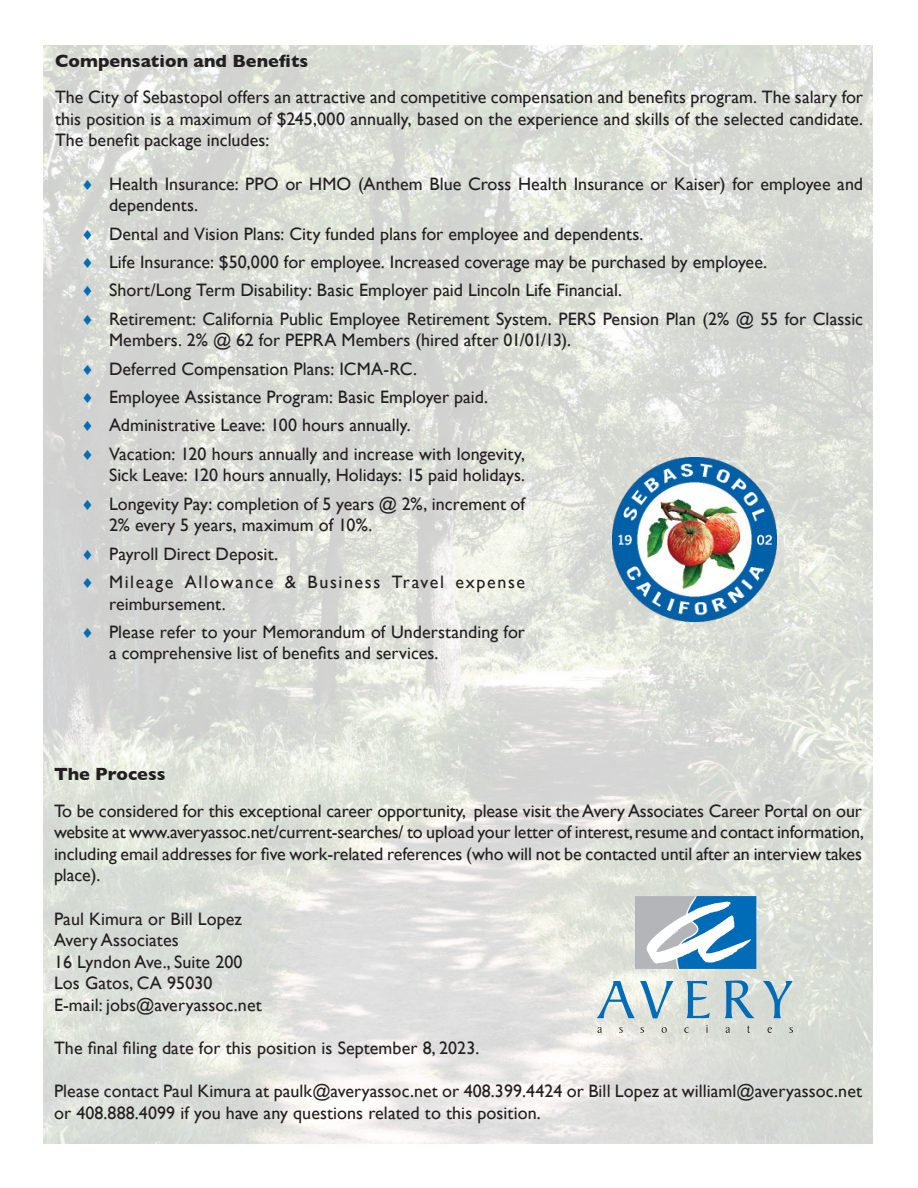
<style>
.page{position:relative;width:918px;height:1188px;background:#fff}
.page>*{position:absolute;margin:0;border:0;box-sizing:border-box;transform-origin:0 0}
.t1{font:18px/21.6px "Gill Sans";letter-spacing:.005em;color:#231f20}
.t2{font:18px/21.6px "Gill Sans";letter-spacing:.085em;color:#231f20}
.t3{font:700 18px "Gill Sans";letter-spacing:.005em;color:#231f20}
.s1{color:#006cb7}
</style>
<div class="page">
<img style="left:44px;top:46px;width:828px;height:1098px">
<svg style="left:597px;top:981px;width:76px;height:37px"></svg>
<svg style="left:686px;top:981px;width:24px;height:37px"></svg>
<svg style="left:725px;top:980px;width:30px;height:38px"></svg>
<svg style="left:763px;top:981px;width:30px;height:37px"></svg>
<svg style="left:597px;top:1027px;width:5px;height:6px"></svg>
<svg style="left:619px;top:1027px;width:4px;height:6px"></svg>
<svg style="left:640px;top:1027px;width:4px;height:6px"></svg>
<svg style="left:662px;top:1027px;width:5px;height:6px"></svg>
<svg style="left:684px;top:1027px;width:5px;height:6px"></svg>
<svg style="left:706px;top:1025px;width:2px;height:8px"></svg>
<svg style="left:726px;top:1027px;width:4px;height:6px"></svg>
<svg style="left:747px;top:1026px;width:3px;height:7px"></svg>
<svg style="left:768px;top:1027px;width:4px;height:6px"></svg>
<svg style="left:789px;top:1027px;width:4px;height:6px"></svg>
<svg style="left:635px;top:896px;width:121px;height:73px"></svg>
<img style="left:613px;top:457px;width:164px;height:164px">
<p class="t3" style="left:55px;top:46px;width:255px">Compensation and Benefits</p>
<p class="t1" style="left:55px;top:86px;width:810px;text-align:justify">The City of Sebastopol offers an attractive and competitive compensation and benefits program. The salary for this position is a maximum of $245,000 annually, based on the experience and skills of the selected candidate.<br>The benefit package includes:</p>
<p class="t1" style="left:109px;top:173px;width:756px;text-indent:-27px"><span class="s1">♦</span> Health Insurance: PPO or HMO (Anthem Blue Cross Health Insurance or Kaiser) for employee and dependents.</p>
<p class="t1" style="left:82px;top:223px;width:563px"><span class="s1">♦</span> Dental and Vision Plans: City funded plans for employee and dependents.</p>
<p class="t1" style="left:82px;top:251px;width:687px"><span class="s1">♦</span> Life Insurance: $50,000 for employee. Increased coverage may be purchased by employee.</p>
<p class="t1" style="left:82px;top:279px;width:542px"><span class="s1">♦</span> Short/Long Term Disability: Basic Employer paid Lincoln Life Financial.</p>
<p class="t1" style="left:109px;top:308px;width:756px;text-indent:-27px"><span class="s1">♦</span> Retirement: California Public Employee Retirement System. PERS Pension Plan (2% @ 55 for Classic<br>Members. 2% @ 62 for PEPRA Members (hired after 01/01/13).</p>
<p class="t1" style="left:82px;top:358px;width:337px"><span class="s1">♦</span> Deferred Compensation Plans: ICMA-RC.</p>
<p class="t1" style="left:82px;top:386px;width:408px"><span class="s1">♦</span> Employee Assistance Program: Basic Employer paid.</p>
<p class="t1" style="left:82px;top:414px;width:330px"><span class="s1">♦</span> Administrative Leave: 100 hours annually.</p>
<p class="t1" style="left:82px;top:443px;width:445px;text-align:right"><span class="s1">♦</span> Vacation: 120 hours annually and increase with longevity,<br>Sick Leave: 120 hours annually, Holidays: 15 paid holidays.</p>
<p class="t1" style="left:109px;top:493px;width:418px;text-indent:-27px"><span class="s1">♦</span> Longevity Pay: completion of 5 years @ 2%, increment of<br>2% every 5 years, maximum of 10%.</p>
<p class="t1" style="left:82px;top:543px;width:198px"><span class="s1">♦</span> Payroll Direct Deposit.</p>
<p class="t2" style="left:109px;top:571px;width:417px;text-indent:-27px"><span class="s1">♦</span> Mileage Allowance &amp; Business Travel expense reimbursement.</p>
<p class="t1" style="left:109px;top:621px;width:417px;text-indent:-27px"><span class="s1">♦</span> Please refer to your Memorandum of Understanding for a comprehensive list of benefits and services.</p>
<p class="t3" style="left:54px;top:760px;width:113px">The Process</p>
<p class="t1" style="left:54px;top:800px;width:812px;text-align:justify">To be considered for this exceptional career opportunity, please visit the Avery Associates Career Portal on our website at www.averyassoc.net/current-searches/ to upload your letter of interest, resume and contact information, including email addresses for five work-related references (who will not be contacted until after an interview takes place).</p>
<p class="t1" style="left:54px;top:908px;width:190px">Paul Kimura or Bill Lopez</p>
<p class="t1" style="left:54px;top:929px;width:126px">Avery Associates</p>
<p class="t1" style="left:54px;top:951px;width:190px">16 Lyndon Ave., Suite 200</p>
<p class="t1" style="left:54px;top:972px;width:160px">Los Gatos, CA 95030</p>
<p class="t1" style="left:54px;top:994px;width:209px">E-mail: jobs@averyassoc.net</p>
<p class="t1" style="left:54px;top:1037px;width:427px">The final filing date for this position is September 8, 2023.</p>
<p class="t1" style="left:54px;top:1080px;width:810px">Please contact Paul Kimura at paulk@averyassoc.net or 408.399.4424 or Bill Lopez at williaml@averyassoc.net or 408.888.4099 if you have any questions related to this position.</p>
</div>
